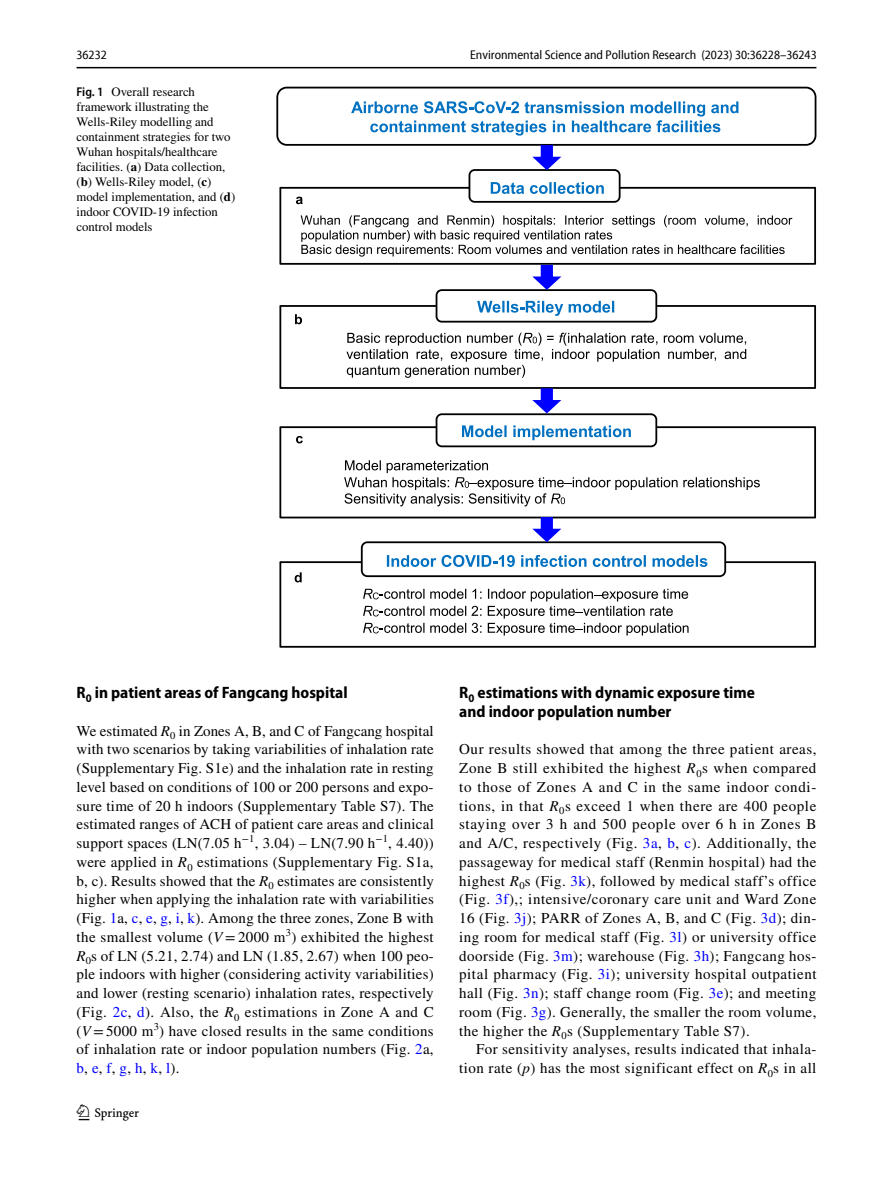
<style>
.page{position:relative;width:893px;height:1187px;background:#fff}
.page>*{position:absolute;margin:0;border:0;box-sizing:border-box;transform-origin:0 0}
.t1{font:22.5px "Springnew Regular 3";color:#000}
.t2{font:700 semi-condensed 16.5px/18.8px "Myriad Pro";color:#000}
.t3{font:15px/18.8px "STIX";letter-spacing:.03em;color:#000;text-align:justify}
.t4{font:12.75px/15px "STIX";color:#000}
.t5{font:semi-condensed 12.75px "Myriad Pro Unic";color:#000}
.s1{font-family:"Myriad Pro";font-weight:600;font-stretch:semi-condensed}
.s2{font-weight:700}
.s3{font-style:italic}
.s4{color:#00f}
</style>
<div class="page">
<hr style="left:77px;top:67px;width:739px;height:1px;background:#000">
<svg style="left:279px;top:561px;width:537px;height:86px"></svg>
<svg style="left:279px;top:324px;width:537px;height:65px"></svg>
<svg style="left:346px;top:332px;width:400px;height:46px"></svg>
<svg style="left:279px;top:426px;width:537px;height:92px"></svg>
<svg style="left:344px;top:460px;width:416px;height:46px"></svg>
<svg style="left:363px;top:588px;width:326px;height:47px"></svg>
<svg style="left:361px;top:517px;width:365px;height:60px"></svg>
<svg style="left:436px;top:388px;width:221px;height:59px"></svg>
<svg style="left:276px;top:87px;width:540px;height:237px"></svg>
<svg style="left:296px;top:436px;width:7px;height:7px"></svg>
<svg style="left:295px;top:572px;width:7px;height:10px"></svg>
<p class="t5" style="left:77px;top:50px;width:32px">36232</p>
<p class="t5" style="left:470px;top:50px;width:348px">Environmental Science and Pollution Research (2023) 30:36228–36243</p>
<p class="t4" style="left:77px;top:85px;width:160px"><span class="s1">Fig. 1</span> Overall research framework illustrating the<br>Wells-Riley modelling and containment strategies for two<br>Wuhan hospitals/healthcare facilities. (<span class="s2">a</span>) Data collection, (<span class="s2">b</span>) Wells-Riley model, (<span class="s2">c</span>) model implementation, and (<span class="s2">d</span>) indoor COVID-19 infection control models</p>
<p class="t2" style="left:77px;top:683px;width:273px">R<sub>0</sub> in patient areas of Fangcang hospital</p>
<p class="t3" style="left:77px;top:722px;width:359px">We estimated <span class="s3">R</span><sub>0</sub> in Zones A, B, and C of Fangcang hospital with two scenarios by taking variabilities of inhalation rate (Supplementary Fig. S1e) and the inhalation rate in resting level based on conditions of 100 or 200 persons and expo&shy;sure time of 20 h indoors (Supplementary Table S7). The estimated ranges of ACH of patient care areas and clinical support spaces (LN(7.05 h<sup>−1</sup>, 3.04) – LN(7.90 h<sup>−1</sup>, 4.40)) were applied in <span class="s3">R</span><sub>0</sub> estimations (Supplementary Fig. S1a, b, c). Results showed that the <span class="s3">R</span><sub>0</sub> estimates are consistently higher when applying the inhalation rate with variabilities (Fig. <span class="s4">1</span>a, <span class="s4">c</span>, <span class="s4">e</span>, <span class="s4">g</span>, <span class="s4">i</span>, <span class="s4">k</span>). Among the three zones, Zone B with the smallest volume (<span class="s3">V</span> =2000 m<sup>3</sup>) exhibited the highest <span class="s3">R</span><sub>0</sub>s of LN (5.21, 2.74) and LN (1.85, 2.67) when 100 peo&shy;ple indoors with higher (considering activity variabilities) and lower (resting scenario) inhalation rates, respectively (Fig. <span class="s4">2c</span>, <span class="s4">d</span>). Also, the <span class="s3">R</span><sub>0</sub> estimations in Zone A and C (<span class="s3">V</span>=5000 m<sup>3</sup>) have closed results in the same conditions of inhalation rate or indoor population numbers (Fig. <span class="s4">2</span>a, <span class="s4">b</span>, <span class="s4">e</span>, <span class="s4">f</span>, <span class="s4">g</span>, <span class="s4">h</span>, <span class="s4">k</span>, <span class="s4">l</span>).</p>
<h1 class="t1" style="left:79px;top:1104px;width:62px">1 3</h1>
<p class="t2" style="left:459px;top:683px;width:297px">R<sub>0</sub> estimations with dynamic exposure time and indoor population number</p>
<p class="t3" style="left:459px;top:740px;width:359px">Our results showed that among the three patient areas, Zone B still exhibited the highest <span class="s3">R</span><sub>0</sub>s when compared to those of Zones A and C in the same indoor condi&shy;tions, in that <span class="s3">R</span><sub>0</sub>s exceed 1 when there are 400 people staying over 3 h and 500 people over 6 h in Zones B and A/C, respectively (Fig. <span class="s4">3a</span>, <span class="s4">b</span>, <span class="s4">c</span>). Additionally, the passageway for medical staff (Renmin hospital) had the highest <span class="s3">R</span><sub>0</sub>s (Fig. <span class="s4">3k</span>), followed by medical staff’s office (Fig. <span class="s4">3f</span>),; intensive/coronary care unit and Ward Zone 16 (Fig. <span class="s4">3j</span>); PARR of Zones A, B, and C (Fig. <span class="s4">3d</span>); din&shy;ing room for medical staff (Fig. <span class="s4">3l</span>) or university office doorside (Fig. <span class="s4">3m</span>); warehouse (Fig. <span class="s4">3h</span>); Fangcang hos&shy;pital pharmacy (Fig. <span class="s4">3i</span>); university hospital outpatient hall (Fig. <span class="s4">3n</span>); staff change room (Fig. <span class="s4">3e</span>); and meeting room (Fig. <span class="s4">3g</span>). Generally, the smaller the room volume, the higher the <span class="s3">R</span><sub>0</sub>s (Supplementary Table S7).</p>
<p class="t3" style="left:459px;top:1040px;width:359px;text-align:right">For sensitivity analyses, results indicated that inhala&shy;tion rate (<span class="s3">p</span>) has the most significant effect on <span class="s3">R</span><sub>0</sub>s in all</p>
</div>
